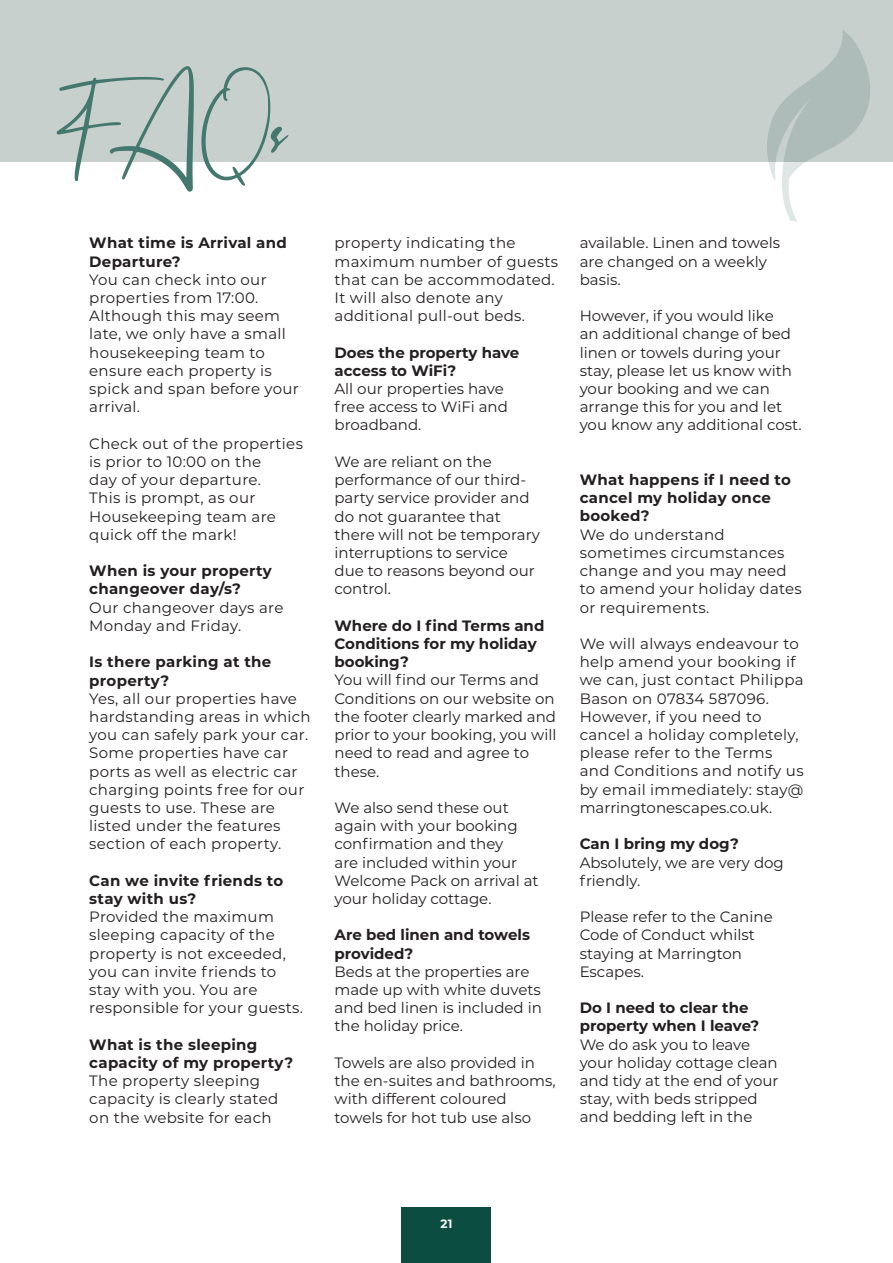
<style>
.page{position:relative;width:893px;height:1263px;background:#fff}
.page>*{position:absolute;margin:0;border:0;box-sizing:border-box;transform-origin:0 0}
.t1{font:79.2px "Flavellya";color:#44776d}
.t2{font:15px/18.1px "Montserrat";letter-spacing:.02em;color:#231f20}
.t3{font:15px/18.1px "Montserrat";color:#231f20}
.t4{font:700 15px/18.1px "Montserrat";letter-spacing:.01em;color:#231f20}
.t5{font:700 12px "Montserrat";color:#fff}
</style>
<div class="page">
<div style="left:0;top:0;width:893px;height:162px;background:#c7d0cd"></div>
<svg style="left:767px;top:30px;width:103px;height:192px"></svg>
<div style="left:402px;top:1208px;width:89px;height:55px;background:#0b4d40"></div>
<h1 class="t1" style="left:54px;top:81px;width:235px">FAQs</h1>
<p class="t4" style="left:89px;top:233px;width:199px">What time is Arrival and<br>Departure?</p>
<p class="t2" style="left:89px;top:270px;width:211px">You can check into our properties from 17:00.<br>Although this may seem late, we only have a small housekeeping team to ensure each property is spick and span before your arrival.</p>
<p class="t2" style="left:89px;top:434px;width:215px">Check out of the properties is prior to 10:00 on the<br>day of your departure.<br>This is prompt, as our<br>Housekeeping team are quick off the mark!</p>
<p class="t4" style="left:89px;top:561px;width:184px">When is your property changeover day/s?</p>
<p class="t2" style="left:89px;top:598px;width:196px">Our changeover days are<br>Monday and Friday.</p>
<p class="t4" style="left:89px;top:652px;width:184px">Is there parking at the property?</p>
<p class="t2" style="left:89px;top:689px;width:223px">Yes, all our properties have hardstanding areas in which you can safely park your car.<br>Some properties have car ports as well as electric car charging points free for our guests to use. These are listed under the features section of each property.</p>
<p class="t4" style="left:89px;top:871px;width:195px">Can we invite friends to stay with us?</p>
<p class="t2" style="left:89px;top:907px;width:215px">Provided the maximum sleeping capacity of the property is not exceeded, you can invite friends to stay with you. You are responsible for your guests.</p>
<p class="t4" style="left:89px;top:1034px;width:205px">What is the sleeping capacity of my property?</p>
<p class="t2" style="left:89px;top:1071px;width:190px">The property sleeping capacity is clearly stated on the website for each</p>
<p class="t2" style="left:334px;top:233px;width:225px">property indicating the maximum number of guests that can be accommodated.<br>It will also denote any additional pull-out beds.</p>
<p class="t4" style="left:334px;top:342px;width:186px">Does the property have access to WiFi?</p>
<p class="t3" style="left:334px;top:379px;width:175px">All our properties have free access to WiFi and broadband.</p>
<p class="t3" style="left:334px;top:452px;width:207px">We are reliant on the performance of our third&shy;party service provider and do not guarantee that there will not be temporary interruptions to service due to reasons beyond our control.</p>
<p class="t4" style="left:334px;top:616px;width:211px">Where do I find Terms and<br>Conditions for my holiday booking?</p>
<p class="t3" style="left:334px;top:670px;width:224px">You will find our Terms and<br>Conditions on our website on the footer clearly marked and prior to your booking, you will need to read and agree to these.</p>
<p class="t3" style="left:334px;top:798px;width:206px">We also send these out again with your booking confirmation and they<br>are included within your<br>Welcome Pack on arrival at your holiday cottage.</p>
<p class="t4" style="left:334px;top:925px;width:197px">Are bed linen and towels provided?</p>
<p class="t3" style="left:334px;top:962px;width:209px">Beds at the properties are made up with white duvets and bed linen is included in the holiday price.</p>
<p class="t3" style="left:334px;top:1053px;width:223px">Towels are also provided in the en-suites and bathrooms, with different coloured towels for hot tub use also</p>
<p class="t3" style="left:580px;top:233px;width:202px">available. Linen and towels are changed on a weekly basis.</p>
<p class="t3" style="left:580px;top:306px;width:223px">However, if you would like<br>an additional change of bed linen or towels during your stay, please let us know with your booking and we can arrange this for you and let you know any additional cost.</p>
<p class="t4" style="left:580px;top:470px;width:213px">What happens if I need to cancel my holiday once booked?</p>
<p class="t2" style="left:580px;top:525px;width:224px">We do understand sometimes circumstances change and you may need to amend your holiday dates or requirements.</p>
<p class="t2" style="left:580px;top:634px;width:225px">We will always endeavour to help amend your booking if we can, just contact Philippa<br>Bason on 07834 587096.<br>However, if you need to cancel a holiday completely, please refer to the Terms and Conditions and notify us by email immediately: stay@ marringtonescapes.co.uk.</p>
<p class="t4" style="left:580px;top:834px;width:161px">Can I bring my dog?</p>
<p class="t3" style="left:580px;top:852px;width:206px">Absolutely, we are very dog friendly.</p>
<p class="t3" style="left:580px;top:907px;width:195px">Please refer to the Canine<br>Code of Conduct whilst staying at Marrington<br>Escapes.</p>
<p class="t4" style="left:580px;top:998px;width:181px">Do I need to clear the property when I leave?</p>
<p class="t3" style="left:580px;top:1035px;width:200px">We do ask you to leave your holiday cottage clean and tidy at the end of your stay, with beds stripped and bedding left in the</p>
<p class="t5" style="left:441px;top:1215px;width:13px">21</p>
</div>
